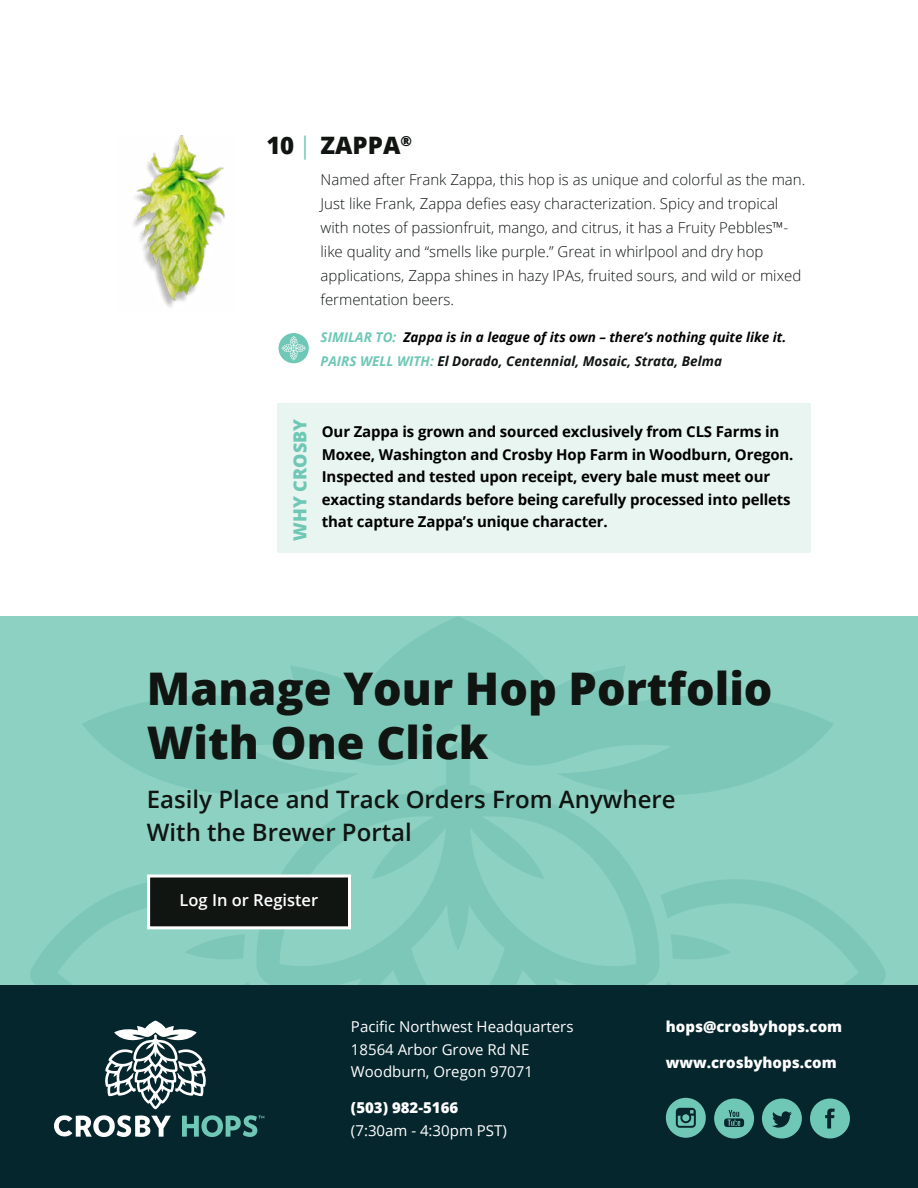
<style>
.page{position:relative;width:918px;height:1188px;background:#fff}
.page>*{position:absolute;margin:0;border:0;box-sizing:border-box;transform-origin:0 0}
.t1{font:800 45px/54px "Open Sans";color:#101512}
.t2{font:600 24px/33px "Open Sans";color:#101512}
.t3{font:800 24px "Open Sans";color:#101512}
.t4{font:800 18px "Open Sans";color:#6fc7b6}
.t5{font:600 16.5px "Open Sans";color:#fff}
.t6{font:300 15px/24px "Open Sans";color:#101512}
.t7{font:700 15px/22.5px "Open Sans";letter-spacing:-.01em;color:#000}
.t8{font:15px/22.5px "Open Sans";color:#fff}
.t9{font:800 15px "Open Sans";color:#fff}
.t10{font:italic 700 13.5px/24px "Open Sans";color:#000}
.s1{font-weight:400;color:#6fc7b6}
.s2{color:#000}
.s3{color:#6fc7b6}
.s4{color:#101512}
</style>
<div class="page">
<div style="left:278px;top:404px;width:533px;height:149px;background:#e8f5f0"></div>
<div style="left:279px;top:333px;width:30px;height:30px;background:#6fc7b6;border-radius:50%"></div>
<svg style="left:281px;top:336px;width:25px;height:24px"></svg>
<img style="left:133px;top:135px;width:92px;height:172px">
<div style="left:0;top:616px;width:918px;height:370px;background:#8dd1c3"></div>
<svg style="left:0;top:795px;width:918px;height:191px"></svg>
<svg style="left:82px;top:617px;width:751px;height:178px"></svg>
<div style="left:0;top:986px;width:918px;height:202px;background:#06262d"></div>
<svg style="left:54px;top:1021px;width:210px;height:116px"></svg>
<div style="left:762px;top:1099px;width:40px;height:39px;background:#6fc7b6;border-radius:50%"></div>
<svg style="left:772px;top:1111px;width:20px;height:17px"></svg>
<div style="left:810px;top:1099px;width:40px;height:39px;background:#6fc7b6;border-radius:50%"></div>
<svg style="left:825px;top:1109px;width:10px;height:20px"></svg>
<div style="left:714px;top:1099px;width:40px;height:39px;background:#6fc7b6;border-radius:50%"></div>
<svg style="left:724px;top:1110px;width:20px;height:17px"></svg>
<div style="left:666px;top:1098px;width:40px;height:40px;background:#6fc7b6;border-radius:50%"></div>
<svg style="left:676px;top:1108px;width:20px;height:20px"></svg>
<div style="left:147px;top:874px;width:204px;height:55px;background:#101512;border:3px solid #fff"></div>
<h2 class="t3" style="left:267px;top:127px;width:147px">10 <span class="s1">|</span> ZAPPA<sup>®</sup></h2>
<p class="t6" style="left:321px;top:167px;width:486px">Named after Frank Zappa, this hop is as unique and colorful as the man.<br>Just like Frank, Zappa defies easy characterization. Spicy and tropical with notes of passionfruit, mango, and citrus, it has a Fruity Pebbles<span class="s2">™</span>- like quality and “smells like purple.” Great in whirlpool and dry hop applications, Zappa shines in hazy IPAs, fruited sours, and wild or mixed fermentation beers.</p>
<p class="t10" style="left:321px;top:325px;width:467px"><span class="s3">SIMILAR TO:</span> Zappa is in a league of its own – there’s nothing quite like it.<br><span class="s3">PAIRS WELL WITH:</span> <span class="s4">El Dorado, Centennial, Mosaic, Strata, Belma</span></p>
<p class="t4" style="left:286px;top:541px;width:123px;rotate:-90deg">WHY CROSBY</p>
<p class="t7" style="left:322px;top:420px;width:473px">Our Zappa is grown and sourced exclusively from CLS Farms in Moxee, Washington and Crosby Hop Farm in Woodburn, Oregon.<br>Inspected and tested upon receipt, every bale must meet our exacting standards before being carefully processed into pellets that capture Zappa’s unique character.</p>
<h1 class="t1" style="left:147px;top:659px;width:627px">Manage Your Hop Portfolio<br>With One Click</h1>
<h2 class="t2" style="left:147px;top:783px;width:530px">Easily Place and Track Orders From Anywhere<br>With the Brewer Portal</h2>
<p class="t5" style="left:180px;top:889px;width:140px">Log In or Register</p>
<p class="t8" style="left:351px;top:1015px;width:224px">Pacific Northwest Headquarters<br>18564 Arbor Grove Rd NE<br>Woodburn, Oregon 97071</p>
<p class="t9" style="left:351px;top:1097px;width:109px">(503) 982-5166</p>
<p class="t8" style="left:351px;top:1119px;width:157px">(7:30am - 4:30pm PST)</p>
<p class="t9" style="left:666px;top:1016px;width:178px">hops@crosbyhops.com</p>
<p class="t9" style="left:666px;top:1052px;width:172px">www.crosbyhops.com</p>
</div>
